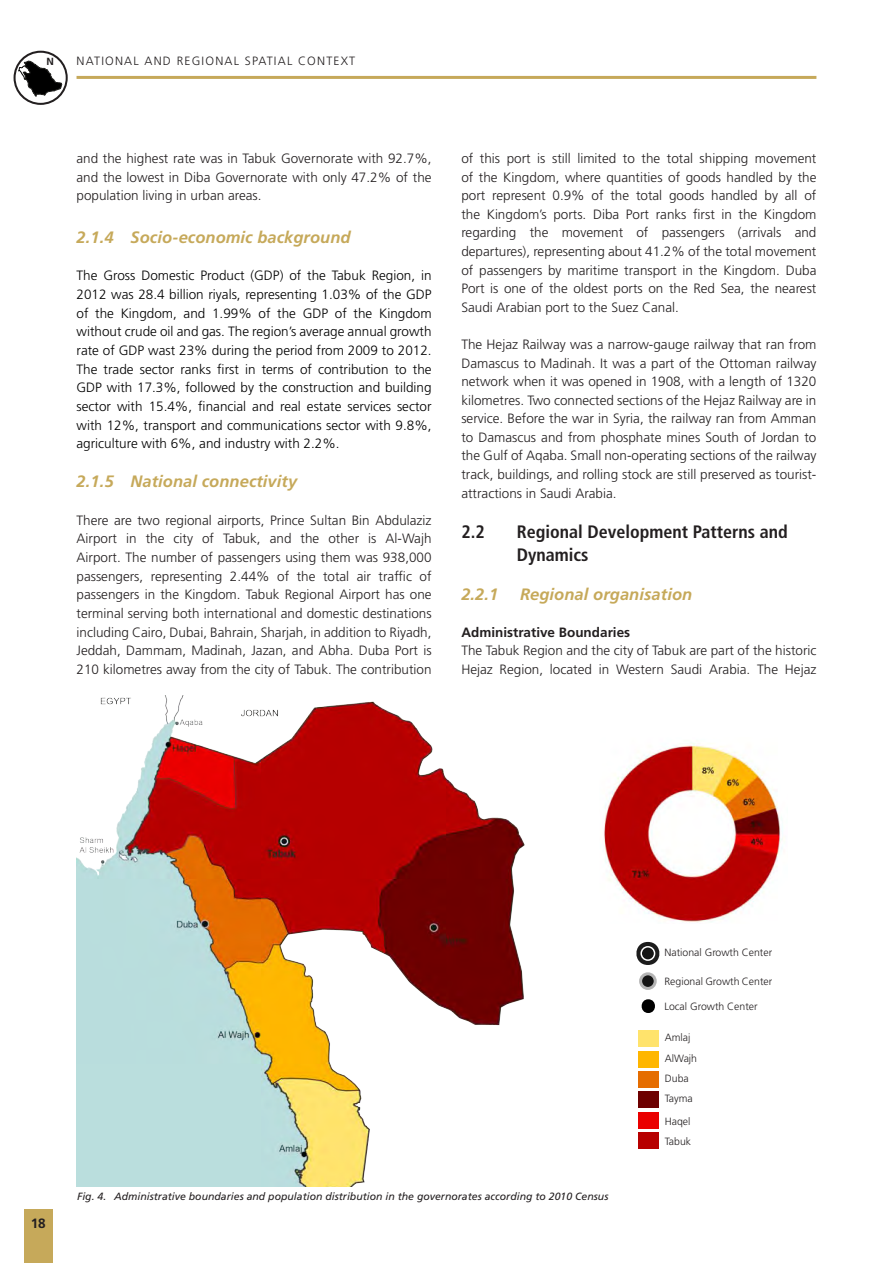
<style>
.page{position:relative;width:893px;height:1263px;background:#fff}
.page>*{position:absolute;margin:0;border:0;box-sizing:border-box;transform-origin:0 0}
.t1{font:700 condensed 18px/22.2px "Frutiger LT Std";color:#231f20}
.t2{font:italic 700 16.5px "Frutiger LT Std";letter-spacing:.005em;color:#c6a95a}
.Body_Text{font:300 13.5px/18.6px "Frutiger LT Std";color:#231f20;text-align:justify}
.Body_Text-2{font:300 13.5px/18.6px "Frutiger LT Std";color:#000;text-align:justify}
.Body_Text-3{font:700 13.5px "Frutiger LT Std";color:#231f20}
.t3{font:300 12px "Frutiger LT Std";letter-spacing:.1em;color:#231f20}
.t4{font:italic 10.5px "Frutiger LT Std";color:#231f20}
.Legend{font:300 10.5px "Frutiger LT Std";color:#231f20}
.t5{font:700 10.35px "Frutiger LT Std";color:#231f20}
</style>
<div class="page">
<div style="left:24px;top:1209px;width:29px;height:54px;background:#c6a95a"></div>
<hr style="left:77px;top:76px;width:739px;height:3px;background:#c6a95a">
<svg style="left:14px;top:51px;width:54px;height:54px"></svg>
<img style="left:77px;top:696px;width:448px;height:490px">
<img style="left:604px;top:742px;width:179px;height:181px">
<div style="left:638px;top:1112px;width:21px;height:17px;background:#ea0000"></div>
<div style="left:638px;top:1132px;width:21px;height:17px;background:#b70000"></div>
<div style="left:638px;top:1091px;width:21px;height:17px;background:#6d0000"></div>
<div style="left:638px;top:1071px;width:21px;height:17px;background:#e56d00"></div>
<div style="left:638px;top:1051px;width:21px;height:17px;background:#ffb600"></div>
<div style="left:638px;top:1030px;width:21px;height:17px;background:#ffe36c"></div>
<svg style="left:636px;top:942px;width:24px;height:23px"></svg>
<div style="left:641px;top:947px;width:14px;height:13px;background:#141414;border-radius:50%"></div>
<div style="left:640px;top:946px;width:15px;height:15px;border:2px solid #fff;border-radius:50%"></div>
<div style="left:641px;top:974px;width:14px;height:14px;background:#141414;border-radius:50%"></div>
<div style="left:639px;top:972px;width:18px;height:18px;border:3px solid #b5b5b5;border-radius:50%"></div>
<svg style="left:641px;top:999px;width:14px;height:14px"></svg>
<p class="t5" style="left:46px;top:56px;width:9px">N</p>
<p class="t3" style="left:77px;top:54px;width:280px">NATIONAL AND REGIONAL SPATIAL CONTEXT</p>
<p class="Body_Text" style="left:77px;top:149px;width:357px">and the highest rate was in Tabuk Governorate with 92.7%, and the lowest in Diba Governorate with only 47.2% of the population living in urban areas.</p>
<p class="t2" style="left:77px;top:228px;width:276px">2.1.4 Socio-economic background</p>
<p class="Body_Text-2" style="left:77px;top:267px;width:357px">The Gross Domestic Product (GDP) of the Tabuk Region, in 2012 was 28.4 billion riyals, representing 1.03% of the GDP of the Kingdom, and 1.99% of the GDP of the Kingdom without crude oil and gas. The region’s average annual growth rate of GDP wast 23% during the period from 2009 to 2012.<br>The trade sector ranks first in terms of contribution to the GDP with 17.3%, followed by the construction and building sector with 15.4%, financial and real estate services sector with 12%, transport and communications sector with 9.8%, agriculture with 6%, and industry with 2.2%.</p>
<p class="t2" style="left:77px;top:472px;width:222px">2.1.5 National connectivity</p>
<p class="Body_Text" style="left:77px;top:511px;width:357px">There are two regional airports, Prince Sultan Bin Abdulaziz Airport in the city of Tabuk, and the other is Al-Wajh Airport. The number of passengers using them was 938,000 passengers, representing 2.44% of the total air traffic of passengers in the Kingdom. Tabuk Regional Airport has one terminal serving both international and domestic destinations including Cairo, Dubai, Bahrain, Sharjah, in addition to Riyadh, Jeddah, Dammam, Madinah, Jazan, and Abha. Duba Port is 210 kilometres away from the city of Tabuk. The contribution</p>
<p class="Body_Text" style="left:461px;top:149px;width:357px">of this port is still limited to the total shipping movement of the Kingdom, where quantities of goods handled by the port represent 0.9% of the total goods handled by all of the Kingdom’s ports. Diba Port ranks first in the Kingdom regarding the movement of passengers (arrivals and departures), representing about 41.2% of the total movement of passengers by maritime transport in the Kingdom. Duba Port is one of the oldest ports on the Red Sea, the nearest Saudi Arabian port to the Suez Canal.</p>
<p class="Body_Text" style="left:461px;top:335px;width:357px">The Hejaz Railway was a narrow-gauge railway that ran from Damascus to Madinah. It was a part of the Ottoman railway network when it was opened in 1908, with a length of 1320 kilometres. Two connected sections of the Hejaz Railway are in service. Before the war in Syria, the railway ran from Amman to Damascus and from phosphate mines South of Jordan to the Gulf of Aqaba. Small non-operating sections of the railway track, buildings, and rolling stock are still preserved as tourist&shy;attractions in Saudi Arabia.</p>
<p class="t1" style="left:461px;top:521px;width:25px">2.2</p>
<p class="t1" style="left:517px;top:521px;width:272px">Regional Development Patterns and<br>Dynamics</p>
<p class="t2" style="left:461px;top:584px;width:39px">2.2.1</p>
<p class="t2" style="left:520px;top:584px;width:174px">Regional organisation</p>
<p class="Body_Text-3" style="left:461px;top:624px;width:170px">Administrative Boundaries</p>
<p class="Body_Text" style="left:461px;top:642px;width:357px">The Tabuk Region and the city of Tabuk are part of the historic<br>Hejaz Region, located in Western Saudi Arabia. The Hejaz</p>
<p class="Legend" style="left:664px;top:947px;width:109px">National Growth Center</p>
<p class="Legend" style="left:664px;top:976px;width:109px">Regional Growth Center</p>
<p class="Legend" style="left:664px;top:1000px;width:95px">Local Growth Center</p>
<p class="Legend" style="left:665px;top:1031px;width:27px">Amlaj</p>
<p class="Legend" style="left:665px;top:1052px;width:34px">AlWajh</p>
<p class="Legend" style="left:665px;top:1072px;width:25px">Duba</p>
<p class="Legend" style="left:665px;top:1093px;width:29px">Tayma</p>
<p class="Legend" style="left:665px;top:1115px;width:27px">Haqel</p>
<p class="Legend" style="left:665px;top:1135px;width:28px">Tabuk</p>
<p class="Body_Text-3" style="left:31px;top:1215px;width:17px">18</p>
<p class="t4" style="left:77px;top:1190px;width:533px">Fig. 4. Administrative boundaries and population distribution in the governorates according to 2010 Census</p>
</div>
